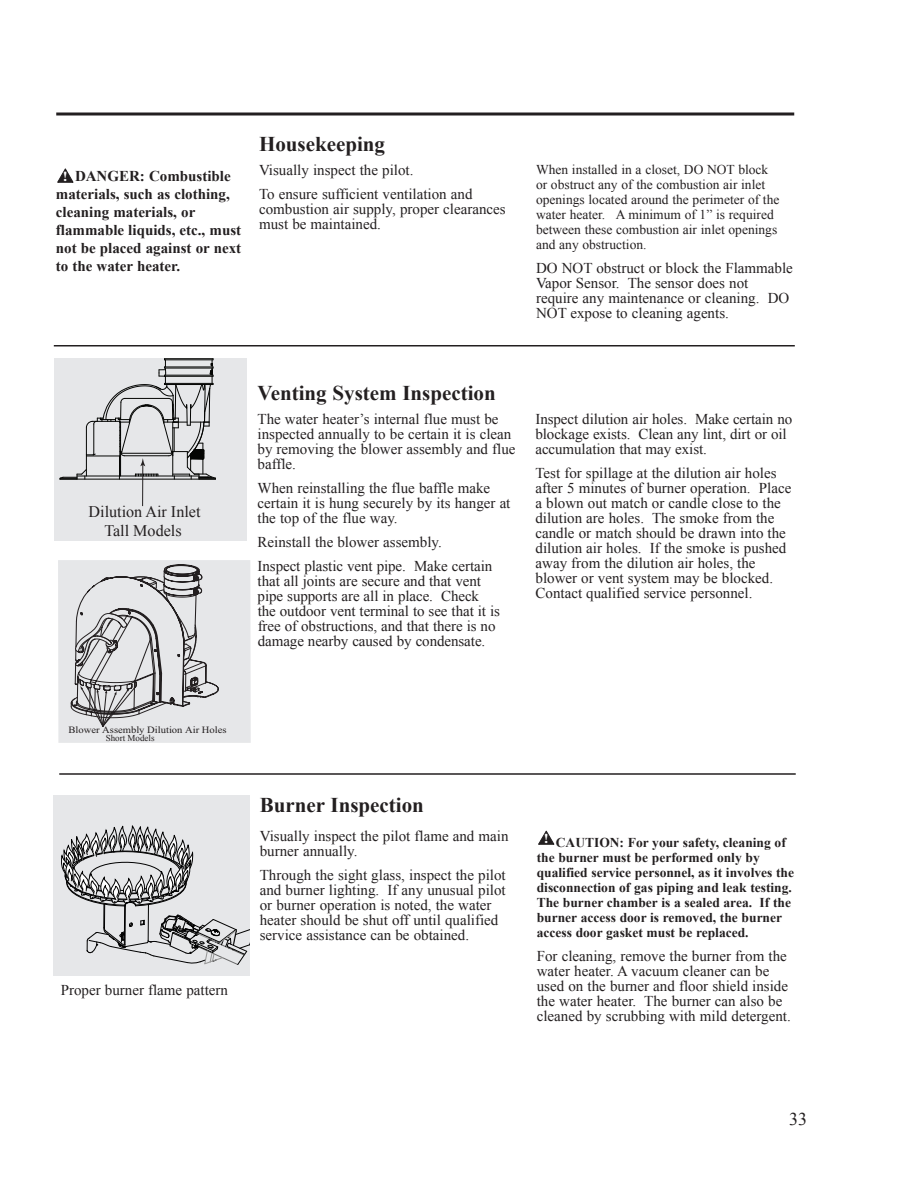
<style>
.page{position:relative;width:918px;height:1188px;background:#fff}
.page>*{position:absolute;margin:0;border:0;box-sizing:border-box;transform-origin:0 0}
.t1{font:700 21px "Times New Roman";color:#231f20}
.t2{font:18px "Times New Roman";color:#231f20}
.t3{font:16.05px/19.4px "Times New Roman";color:#231f20;text-align:center}
.t4{font:15px/15px "Times New Roman";color:#231f20}
.t5{font:700 15px/18px "Times New Roman";color:#231f20}
.t6{font:700 13.5px/15px "Times New Roman";color:#231f20}
.t7{font:13.5px/15px "Times New Roman";color:#231f20}
.t8{font:9.75px "Times New Roman";color:#231f20;scale:1.09 1}
.t9{font:9px "Times New Roman";color:#231f20}
.s1{font-family:"Georgia";font-size:13.5px;color:#fff}
</style>
<div class="page">
<svg style="left:56px;top:112px;width:738px;height:4px;background:#595657"></svg>
<svg style="left:57px;top:169px;width:16px;height:14px"></svg>
<hr style="left:54px;top:345px;width:741px;height:2px;background:#231f20">
<hr style="left:59px;top:773px;width:737px;height:2px;background:#231f20">
<svg style="left:538px;top:831px;width:16px;height:14px"></svg>
<div style="left:53px;top:795px;width:197px;height:180px;background:#e6e7e9"></div>
<svg style="left:61px;top:826px;width:189px;height:139px"></svg>
<div style="left:54px;top:358px;width:192px;height:183px;background:#e6e7e9"></div>
<hr style="left:164px;top:358px;width:49px;height:1px;background:#040503">
<hr style="left:142px;top:464px;width:1px;height:42px;background:#231f20">
<svg style="left:59px;top:359px;width:157px;height:121px"></svg>
<div style="left:58px;top:560px;width:193px;height:183px;background:#e6e7e9"></div>
<svg style="left:71px;top:565px;width:148px;height:162px"></svg>
<p class="t5" style="left:56px;top:167px;width:187px;text-indent:7px"><span class="s1">!</span> DANGER: Combustible materials, such as clothing, cleaning materials, or flammable liquids, etc., must not be placed against or next to the water heater.</p>
<h1 class="t1" style="left:259px;top:129px;width:128px">Housekeeping</h1>
<p class="t4" style="left:259px;top:158px;width:215px;line-height:24px">Visually inspect the pilot.<br>To ensure sufficient ventilation and</p>
<p class="t4" style="left:259px;top:202px;width:248px">combustion air supply, proper clearances must be maintained.</p>
<p class="t7" style="left:536px;top:162px;width:245px">When installed in a closet, DO NOT block or obstruct any of the combustion air inlet openings located around the perimeter of the water heater. A minimum of 1” is required between these combustion air inlet openings and any obstruction.</p>
<p class="t4" style="left:536px;top:260px;width:258px">DO NOT obstruct or block the Flammable Vapor Sensor. The sensor does not require any maintenance or cleaning. DO NOT expose to cleaning agents.</p>
<p class="t3" style="left:89px;top:501px;width:113px">Dilution Air Inlet<br>Tall Models</p>
<h1 class="t1" style="left:258px;top:378px;width:240px">Venting System Inspection</h1>
<p class="t4" style="left:258px;top:412px;width:260px">The water heater’s internal flue must be inspected annually to be certain it is clean by removing the blower assembly and flue baffle.</p>
<p class="t4" style="left:258px;top:481px;width:254px">When reinstalling the flue baffle make certain it is hung securely by its hanger at the top of the flue way.</p>
<p class="t4" style="left:258px;top:530px;width:236px;line-height:24px">Reinstall the blower assembly.<br>Inspect plastic vent pipe. Make certain</p>
<p class="t4" style="left:258px;top:574px;width:244px">that all joints are secure and that vent pipe supports are all in place. Check the outdoor vent terminal to see that it is free of obstructions, and that there is no damage nearby caused by condensate.</p>
<p class="t4" style="left:535px;top:412px;width:258px">Inspect dilution air holes. Make certain no blockage exists. Clean any lint, dirt or oil accumulation that may exist.</p>
<p class="t4" style="left:535px;top:466px;width:257px">Test for spillage at the dilution air holes after 5 minutes of burner operation. Place a blown out match or candle close to the dilution are holes. The smoke from the candle or match should be drawn into the dilution air holes. If the smoke is pushed away from the dilution air holes, the blower or vent system may be blocked.<br>Contact qualified service personnel.</p>
<p class="t8" style="left:68px;top:723px;width:147px">Blower Assembly Dilution Air Holes</p>
<p class="t9" style="left:106px;top:732px;width:50px">Short Models</p>
<p class="t4" style="left:61px;top:982px;width:169px">Proper burner flame pattern</p>
<h1 class="t1" style="left:260px;top:790px;width:166px">Burner Inspection</h1>
<p class="t4" style="left:260px;top:828px;width:250px">Visually inspect the pilot flame and main burner annually.</p>
<p class="t4" style="left:260px;top:867px;width:247px">Through the sight glass, inspect the pilot and burner lighting. If any unusual pilot or burner operation is noted, the water heater should be shut off until qualified service assistance can be obtained.</p>
<p class="t6" style="left:537px;top:834px;width:259px;text-indent:7px"><sup>!</sup> CAUTION: For your safety, cleaning of the burner must be performed only by qualified service personnel, as it involves the disconnection of gas piping and leak testing.<br>The burner chamber is a sealed area. If the burner access door is removed, the burner access door gasket must be replaced.</p>
<p class="t4" style="left:537px;top:948px;width:253px">For cleaning, remove the burner from the water heater. A vacuum cleaner can be used on the burner and floor shield inside the water heater. The burner can also be cleaned by scrubbing with mild detergent.</p>
<p class="t2" style="left:789px;top:1107px;width:19px">33</p>
</div>
